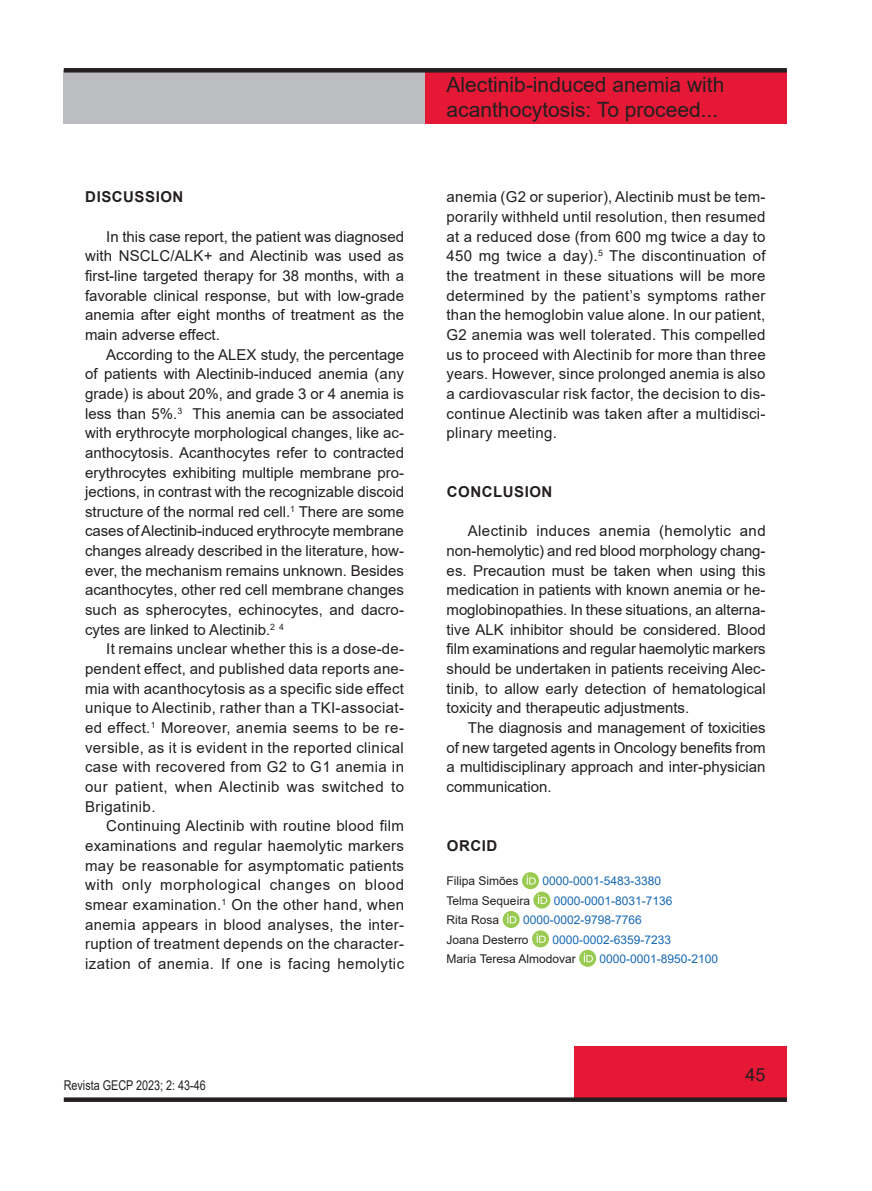
<style>
.page{position:relative;width:872px;height:1191px;background:#fff}
.page>*{position:absolute;margin:0;border:0;box-sizing:border-box;transform-origin:0 0}
.t1{font:21px/25.2px "Arial";color:#231f20}
.t2{font:18px "Arial";color:#231f20}
.t3{font:15px/19.6px "Arial";letter-spacing:.005em;color:#231f20;text-align:justify}
.t4{font:700 15px "Arial";letter-spacing:.035em;color:#231f20}
.t5{font:13.5px "Arial";color:#231f20;scale:.8 1}
.t6{font:12px "Arial";color:#1768b4}
.t7{font:12px "Arial";color:#231f20}
</style>
<div class="page">
<div style="left:64px;top:70px;width:723px;height:53px;background:#bcbdc0"></div>
<div style="left:574px;top:1046px;width:213px;height:53px;background:#e51836"></div>
<div style="left:64px;top:1097px;width:723px;height:5px;background:#231f20"></div>
<div style="left:522px;top:872px;width:17px;height:17px;background:#99cb50;border-radius:50%"></div>
<svg style="left:526px;top:875px;width:10px;height:9px"></svg>
<div style="left:533px;top:891px;width:17px;height:17px;background:#99cb50;border-radius:50%"></div>
<svg style="left:538px;top:894px;width:9px;height:10px"></svg>
<svg style="left:502px;top:911px;width:17px;height:17px"></svg>
<svg style="left:507px;top:914px;width:9px;height:9px"></svg>
<svg style="left:532px;top:930px;width:17px;height:17px"></svg>
<svg style="left:536px;top:933px;width:10px;height:9px"></svg>
<svg style="left:579px;top:949px;width:17px;height:17px"></svg>
<svg style="left:583px;top:953px;width:10px;height:9px"></svg>
<div style="left:425px;top:70px;width:362px;height:53px;background:#e51836"></div>
<div style="left:64px;top:68px;width:723px;height:5px;background:#231f20"></div>
<p class="t4" style="left:85px;top:189px;width:100px">DISCUSSION</p>
<p class="t3" style="left:85px;top:227px;width:320px;text-indent:21px">In this case report, the patient was diagnosed with NSCLC/ALK+ and Alectinib was used as first-line targeted therapy for 38 months, with a favorable clinical response, but with low-grade anemia after eight months of treatment as the main adverse effect.</p>
<p class="t3" style="left:85px;top:344px;width:320px;text-indent:21px">According to the ALEX study, the percentage of patients with Alectinib-induced anemia (any grade) is about 20%, and grade 3 or 4 anemia is less than 5%.<sup>3</sup> This anemia can be associated with erythrocyte morphological changes, like ac&shy;anthocytosis. Acanthocytes refer to contracted erythrocytes exhibiting multiple membrane pro&shy;jections, in contrast with the recognizable discoid structure of the normal red cell.<sup>1</sup> There are some cases of Alectinib-induced erythrocyte membrane changes already described in the literature, how&shy;ever, the mechanism remains unknown. Besides acanthocytes, other red cell membrane changes such as spherocytes, echinocytes, and dacro&shy;cytes are linked to Alectinib.<sup>2</sup> <sup>4</sup></p>
<p class="t3" style="left:85px;top:639px;width:320px;text-indent:21px">It remains unclear whether this is a dose-de&shy;pendent effect, and published data reports ane&shy;mia with acanthocytosis as a specific side effect unique to Alectinib, rather than a TKI-associat&shy;ed effect.<sup>1</sup> Moreover, anemia seems to be re&shy;versible, as it is evident in the reported clinical case with recovered from G2 to G1 anemia in our patient, when Alectinib was switched to Brigatinib.</p>
<p class="t3" style="left:85px;top:816px;width:321px;text-indent:21px">Continuing Alectinib with routine blood film examinations and regular haemolytic markers may be reasonable for asymptomatic patients with only morphological changes on blood smear examination.<sup>1</sup> On the other hand, when anemia appears in blood analyses, the inter&shy;ruption of treatment depends on the character&shy;ization of anemia. If one is facing hemolytic</p>
<p class="t5" style="left:64px;top:1078px;width:179px">Revista GECP 2023; 2: 43-46</p>
<h1 class="t1" style="left:446px;top:72px;width:279px">Alectinib-induced anemia with acanthocytosis: To proceed...</h1>
<p class="t3" style="left:446px;top:187px;width:320px">anemia (G2 or superior), Alectinib must be tem&shy;porarily withheld until resolution, then resumed at a reduced dose (from 600 mg twice a day to 450 mg twice a day).<sup>5</sup> The discontinuation of the treatment in these situations will be more determined by the patient’s symptoms rather than the hemoglobin value alone. In our patient, G2 anemia was well tolerated. This compelled us to proceed with Alectinib for more than three years. However, since prolonged anemia is also a cardiovascular risk factor, the decision to dis&shy;continue Alectinib was taken after a multidisci&shy;plinary meeting.</p>
<p class="t4" style="left:447px;top:483px;width:107px">CONCLUSION</p>
<p class="t3" style="left:446px;top:521px;width:321px;text-indent:21px">Alectinib induces anemia (hemolytic and non-hemolytic) and red blood morphology chang&shy;es. Precaution must be taken when using this medication in patients with known anemia or he&shy;moglobinopathies. In these situations, an alterna&shy;tive ALK inhibitor should be considered. Blood film examinations and regular haemolytic markers should be undertaken in patients receiving Alec&shy;tinib, to allow early detection of hematological toxicity and therapeutic adjustments.</p>
<p class="t3" style="left:446px;top:718px;width:320px;text-indent:21px">The diagnosis and management of toxicities of new targeted agents in Oncology benefits from a multidisciplinary approach and inter-physician communication.</p>
<p class="t4" style="left:447px;top:837px;width:52px">ORCID</p>
<p class="t7" style="left:446px;top:874px;width:74px">Filipa Simões</p>
<p class="t6" style="left:542px;top:874px;width:120px">0000-0001-5483-3380</p>
<p class="t7" style="left:446px;top:894px;width:85px">Telma Sequeira</p>
<p class="t6" style="left:553px;top:894px;width:120px">0000-0001-8031-7136</p>
<p class="t7" style="left:446px;top:913px;width:54px">Rita Rosa</p>
<p class="t6" style="left:523px;top:913px;width:120px">0000-0002-9798-7766</p>
<p class="t7" style="left:446px;top:932px;width:84px">Joana Desterro</p>
<p class="t6" style="left:552px;top:932px;width:120px">0000-0002-6359-7233</p>
<p class="t7" style="left:446px;top:952px;width:131px">Maria Teresa Almodovar</p>
<p class="t6" style="left:599px;top:952px;width:120px">0000-0001-8950-2100</p>
<p class="t2" style="left:745px;top:1064px;width:22px">45</p>
</div>
